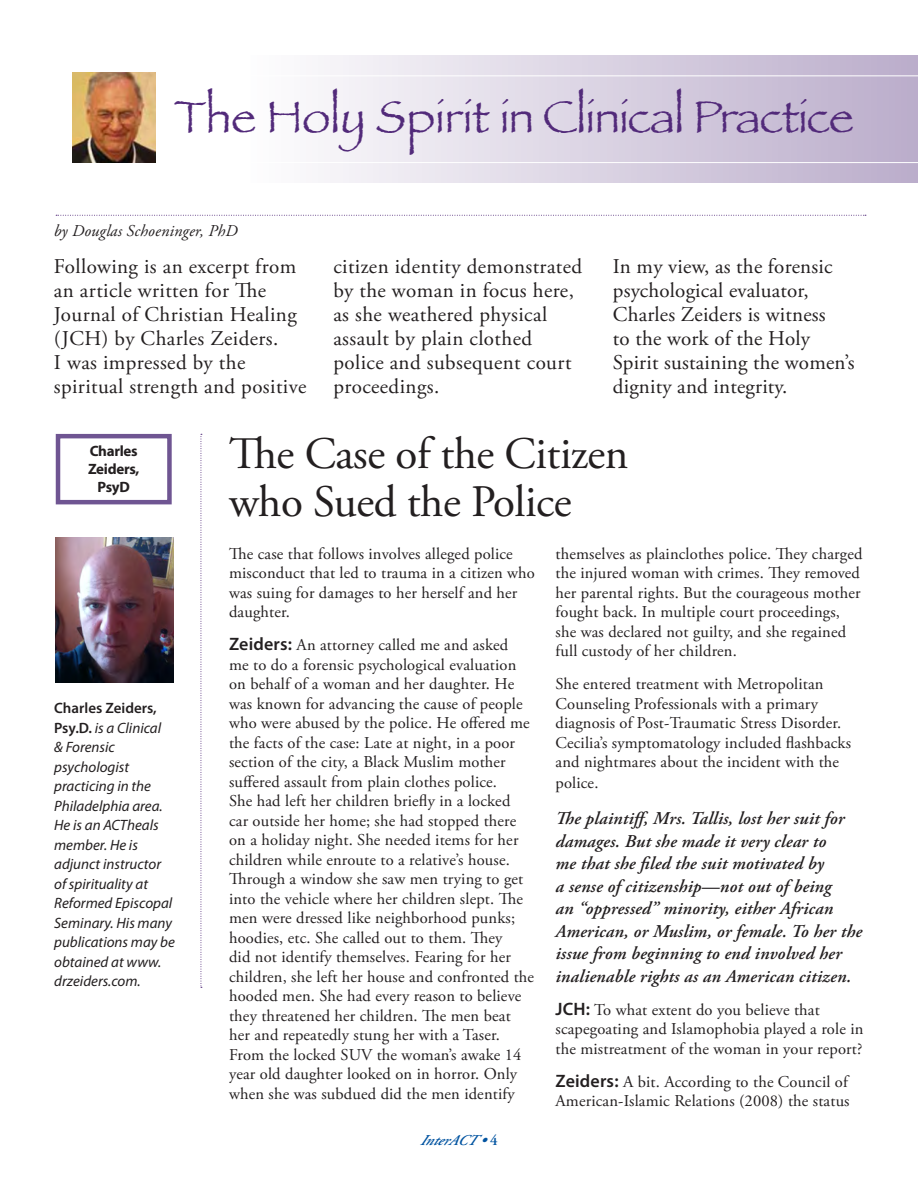
<style>
.page{position:relative;width:918px;height:1188px;background:#fff}
.page>*{position:absolute;margin:0;border:0;box-sizing:border-box;transform-origin:0 0}
.ArticleTitle{font:46.5px "Papyrus";letter-spacing:-.02em;color:#522a7a}
.InterACT_ArticleBody{font:45px/48px "Adobe Garamond Pro";letter-spacing:-.01em;color:#231f20}
.InterACT_ArticleBody-2{font:21px/24px "Adobe Garamond Pro";letter-spacing:.02em;color:#231f20}
.InterACT_ArticleBody-3{font:italic 600 18px/22.5px "Adobe Garamond Pro";letter-spacing:.01em;color:#231f20}
.InterACT_ArticleBody-4{font:16.5px/19.5px "Adobe Garamond Pro";letter-spacing:.01em;color:#231f20}
.InterACT_ArticleBody-5{font:italic 16.5px "Adobe Garamond Pro";letter-spacing:.01em;color:#231f20}
.InterACT_ArticleBody-6{font:italic 15px/19.5px "Myriad Pro";color:#231f20}
.InterACT_Caption{font:700 15px/18px "Myriad Pro";letter-spacing:-.02em;color:#231f20;text-align:center}
.t1{font:italic 600 15px "Adobe Garamond Pro";color:#0153a0}
.s1{font-weight:600;font-style:normal}
.s2{font-family:"Myriad Pro";font-weight:600;font-size:18px}
.s3{font-style:inherit}
.s4{font-style:normal}
</style>
<div class="page">
<div style="left:250px;top:55px;width:668px;height:127px;background:linear-gradient(to right,#fefdfe,#bbadcb)"></div>
<svg style="left:250px;top:75px;width:668px;height:88px"></svg>
<svg style="left:56px;top:215px;width:810px;height:1px"></svg>
<svg style="left:201px;top:434px;width:1px;height:554px"></svg>
<img style="left:55px;top:538px;width:119px;height:144px">
<div style="left:56px;top:434px;width:116px;height:70px;border:4px solid #6f5592"></div>
<img style="left:72px;top:72px;width:83px;height:91px">
<p class="ArticleTitle" style="left:174px;top:89px;width:681px">The Holy Spirit in Clinical Practice</p>
<p class="InterACT_ArticleBody-5" style="left:54px;top:221px;width:185px">by Douglas Schoeninger, PhD</p>
<p class="InterACT_ArticleBody-2" style="left:54px;top:255px;width:254px">Following is an excerpt from an article written for The<br>Journal of Christian Healing (JCH) by Charles Zeiders.<br>I was impressed by the spiritual strength and positive</p>
<p class="InterACT_ArticleBody-2" style="left:333px;top:255px;width:250px">citizen identity demonstrated by the woman in focus here, as she weathered physical assault by plain clothed police and subsequent court proceedings.</p>
<p class="InterACT_ArticleBody-2" style="left:613px;top:255px;width:243px">In my view, as the forensic psychological evaluator,<br>Charles Zeiders is witness<br>to the work of the Holy<br>Spirit sustaining the women’s dignity and integrity.</p>
<p class="InterACT_Caption" style="left:88px;top:441px;width:53px">Charles<br>Zeiders,<br>PsyD</p>
<p class="InterACT_ArticleBody-6" style="left:54px;top:698px;width:122px"><span class="s1">Charles Zeiders,<br>Psy.D.</span> is a Clinical<br>&amp; Forensic psychologist practicing in the<br>Philadelphia area.<br>He is an ACTheals member. He is adjunct instructor of spirituality at<br>Reformed Episcopal<br>Seminary. His many publications may be obtained at www. drzeiders.com.</p>
<p class="InterACT_ArticleBody" style="left:229px;top:432px;width:401px">The Case of the Citizen who Sued the Police</p>
<p class="InterACT_ArticleBody-4" style="left:229px;top:544px;width:307px">The case that follows involves alleged police misconduct that led to trauma in a citizen who was suing for damages to her herself and her daughter.</p>
<p class="InterACT_ArticleBody-4" style="left:229px;top:636px;width:307px"><span class="s2">Zeiders:</span> An attorney called me and asked<br>me to do a forensic psychological evaluation on behalf of a woman and her daughter. He was known for advancing the cause of people who were abused by the police. He offered me the facts of the case: Late at night, in a poor section of the city, a Black Muslim mother suffered assault from plain clothes police.<br>She had left her children briefly in a locked<br>car outside her home; she had stopped there on a holiday night. She needed items for her children while enroute to a relative’s house.<br>Through a window she saw men trying to get into the vehicle where her children slept. The men were dressed like neighborhood punks; hoodies, etc. She called out to them. They<br>did not identify themselves. Fearing for her children, she left her house and confronted the hooded men. She had every reason to believe they threatened her children. The men beat her and repeatedly stung her with a Taser.<br>From the locked SUV the woman’s awake 14 year old daughter looked on in horror. Only when she was subdued did the men identify</p>
<p class="t1" style="left:420px;top:1131px;width:79px">InterACT<span class="s3">•</span><span class="s4">4</span></p>
<p class="InterACT_ArticleBody-4" style="left:556px;top:544px;width:308px">themselves as plainclothes police. They charged the injured woman with crimes. They removed her parental rights. But the courageous mother fought back. In multiple court proceedings, she was declared not guilty, and she regained full custody of her children.</p>
<p class="InterACT_ArticleBody-4" style="left:556px;top:675px;width:297px">She entered treatment with Metropolitan Counseling Professionals with a primary diagnosis of Post-Traumatic Stress Disorder.<br>Cecilia’s symptomatology included flashbacks and nightmares about the incident with the</p>
<p class="InterACT_ArticleBody-4" style="left:556px;top:774px;width:42px">police.</p>
<p class="InterACT_ArticleBody-3" style="left:556px;top:808px;width:308px">The plaintiff, Mrs. Tallis, lost her suit for damages. But she made it very clear to<br>me that she filed the suit motivated by<br>a sense of citizenship—not out of being<br>an “oppressed” minority, either African American, or Muslim, or female. To her the issue from beginning to end involved her inalienable rights as an American citizen.</p>
<p class="InterACT_ArticleBody-4" style="left:556px;top:1000px;width:309px"><span class="s2">JCH:</span> To what extent do you believe that scapegoating and Islamophobia played a role in the mistreatment of the woman in your report?</p>
<p class="InterACT_ArticleBody-4" style="left:556px;top:1072px;width:296px"><span class="s2">Zeiders:</span> A bit. According to the Council of<br>American-Islamic Relations (2008) the status</p>
</div>
